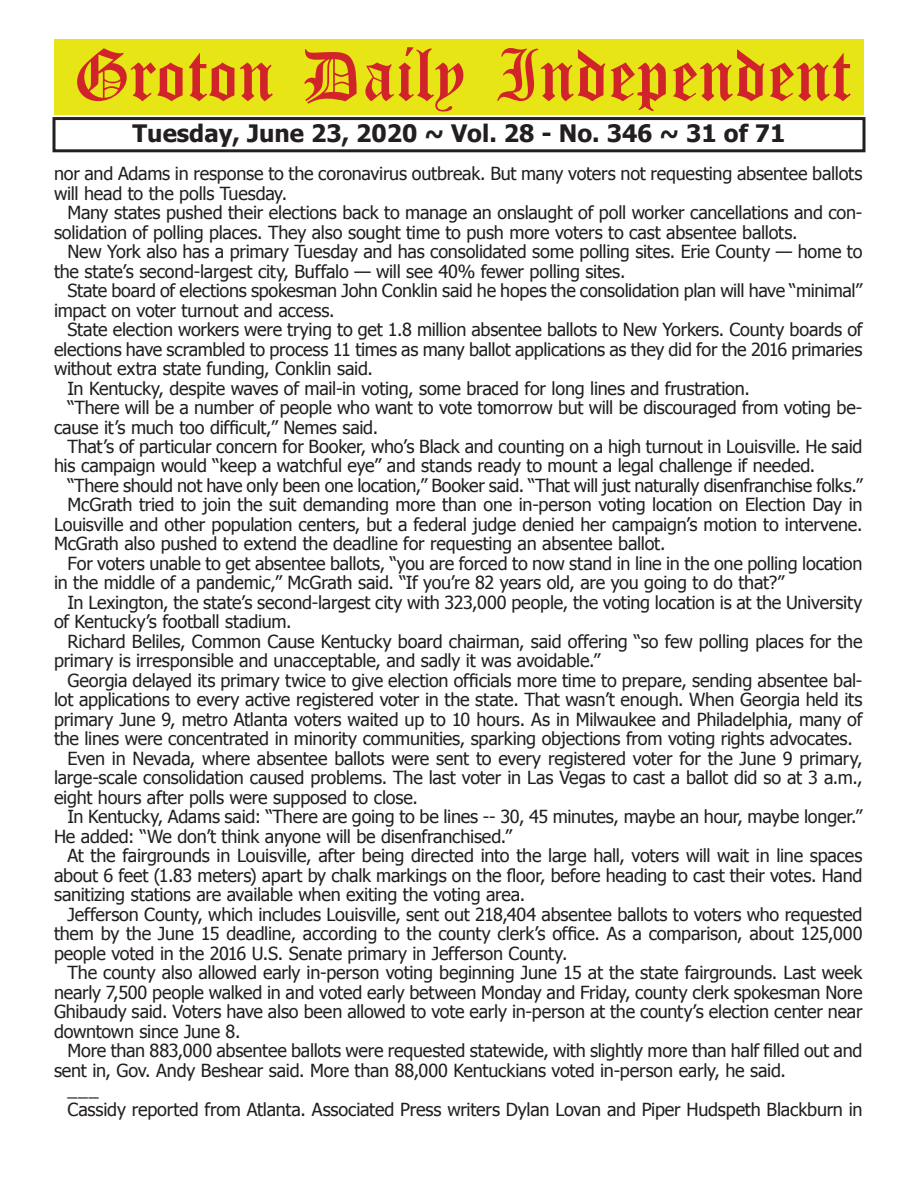
<style>
.page{position:relative;width:918px;height:1188px;background:#fff}
.page>*{position:absolute;margin:0;border:0;box-sizing:border-box;transform-origin:0 0}
.t1{font:54px "Old English Five";color:#d1232a}
.t2{font:700 24px "Tahoma";color:#231f20}
.t3{font:18px/19.5px "Tahoma";letter-spacing:-.015em;color:#231f20}
</style>
<div class="page">
<div style="left:52px;top:117px;width:814px;height:35px;border:3px solid #231f20"></div>
<div style="left:54px;top:40px;width:810px;height:75px;background:#e7e515"></div>
<h1 class="t1" style="left:73px;top:50px;width:779px">Groton Daily Independent</h1>
<h2 class="t2" style="left:133px;top:116px;width:654px">Tuesday, June 23, 2020 ~ Vol. 28 - No. 346 ~ 31 of 71</h2>
<p class="t3" style="left:54px;top:163px;width:810px">nor and Adams in response to the coronavirus outbreak. But many voters not requesting absentee ballots will head to the polls Tuesday.</p>
<p class="t3" style="left:54px;top:202px;width:810px;text-indent:14px">Many states pushed their elections back to manage an onslaught of poll worker cancellations and con&shy;solidation of polling places. They also sought time to push more voters to cast absentee ballots.</p>
<p class="t3" style="left:54px;top:241px;width:810px;text-indent:14px">New York also has a primary Tuesday and has consolidated some polling sites. Erie County — home to the state’s second-largest city, Buffalo — will see 40% fewer polling sites.</p>
<p class="t3" style="left:54px;top:280px;width:810px;text-indent:14px">State board of elections spokesman John Conklin said he hopes the consolidation plan will have “minimal” impact on voter turnout and access.</p>
<p class="t3" style="left:68px;top:319px;width:797px">State election workers were trying to get 1.8 million absentee ballots to New Yorkers. County boards of</p>
<p class="t3" style="left:54px;top:338px;width:810px">elections have scrambled to process 11 times as many ballot applications as they did for the 2016 primaries</p>
<p class="t3" style="left:54px;top:358px;width:320px">without extra state funding, Conklin said.</p>
<p class="t3" style="left:68px;top:377px;width:684px">In Kentucky, despite waves of mail-in voting, some braced for long lines and frustration.</p>
<p class="t3" style="left:68px;top:397px;width:796px">“There will be a number of people who want to vote tomorrow but will be discouraged from voting be-</p>
<p class="t3" style="left:54px;top:416px;width:326px">cause it’s much too difficult,” Nemes said.</p>
<p class="t3" style="left:68px;top:436px;width:797px">That’s of particular concern for Booker, who’s Black and counting on a high turnout in Louisville. He said</p>
<p class="t3" style="left:54px;top:455px;width:763px">his campaign would “keep a watchful eye” and stands ready to mount a legal challenge if needed.</p>
<p class="t3" style="left:68px;top:475px;width:797px">“There should not have only been one location,” Booker said. “That will just naturally disenfranchise folks.”</p>
<p class="t3" style="left:68px;top:494px;width:797px">McGrath tried to join the suit demanding more than one in-person voting location on Election Day in</p>
<p class="t3" style="left:54px;top:514px;width:810px">Louisville and other population centers, but a federal judge denied her campaign’s motion to intervene.</p>
<p class="t3" style="left:54px;top:533px;width:613px">McGrath also pushed to extend the deadline for requesting an absentee ballot.</p>
<p class="t3" style="left:68px;top:553px;width:796px">For voters unable to get absentee ballots, “you are forced to now stand in line in the one polling location</p>
<p class="t3" style="left:54px;top:572px;width:732px">in the middle of a pandemic,” McGrath said. “If you’re 82 years old, are you going to do that?”</p>
<p class="t3" style="left:68px;top:592px;width:796px">In Lexington, the state’s second-largest city with 323,000 people, the voting location is at the University</p>
<p class="t3" style="left:54px;top:611px;width:239px">of Kentucky’s football stadium.</p>
<p class="t3" style="left:68px;top:631px;width:797px">Richard Beliles, Common Cause Kentucky board chairman, said offering “so few polling places for the</p>
<p class="t3" style="left:54px;top:650px;width:548px">primary is irresponsible and unacceptable, and sadly it was avoidable.”</p>
<p class="t3" style="left:68px;top:670px;width:796px">Georgia delayed its primary twice to give election officials more time to prepare, sending absentee bal-</p>
<p class="t3" style="left:54px;top:689px;width:810px">lot applications to every active registered voter in the state. That wasn’t enough. When Georgia held its</p>
<p class="t3" style="left:54px;top:709px;width:810px">primary June 9, metro Atlanta voters waited up to 10 hours. As in Milwaukee and Philadelphia, many of</p>
<p class="t3" style="left:54px;top:728px;width:800px">the lines were concentrated in minority communities, sparking objections from voting rights advocates.</p>
<p class="t3" style="left:68px;top:748px;width:797px">Even in Nevada, where absentee ballots were sent to every registered voter for the June 9 primary,</p>
<p class="t3" style="left:54px;top:767px;width:810px">large-scale consolidation caused problems. The last voter in Las Vegas to cast a ballot did so at 3 a.m.,</p>
<p class="t3" style="left:54px;top:787px;width:366px">eight hours after polls were supposed to close.</p>
<p class="t3" style="left:68px;top:806px;width:797px">In Kentucky, Adams said: “There are going to be lines -- 30, 45 minutes, maybe an hour, maybe longer.”</p>
<p class="t3" style="left:54px;top:826px;width:460px">He added: “We don’t think anyone will be disenfranchised.”</p>
<p class="t3" style="left:68px;top:845px;width:796px">At the fairgrounds in Louisville, after being directed into the large hall, voters will wait in line spaces</p>
<p class="t3" style="left:54px;top:865px;width:810px">about 6 feet (1.83 meters) apart by chalk markings on the floor, before heading to cast their votes. Hand</p>
<p class="t3" style="left:54px;top:884px;width:473px">sanitizing stations are available when exiting the voting area.</p>
<p class="t3" style="left:68px;top:904px;width:797px">Jefferson County, which includes Louisville, sent out 218,404 absentee ballots to voters who requested</p>
<p class="t3" style="left:54px;top:923px;width:810px">them by the June 15 deadline, according to the county clerk’s office. As a comparison, about 125,000</p>
<p class="t3" style="left:54px;top:943px;width:515px">people voted in the 2016 U.S. Senate primary in Jefferson County.</p>
<p class="t3" style="left:68px;top:962px;width:796px">The county also allowed early in-person voting beginning June 15 at the state fairgrounds. Last week</p>
<p class="t3" style="left:54px;top:982px;width:810px">nearly 7,500 people walked in and voted early between Monday and Friday, county clerk spokesman Nore</p>
<p class="t3" style="left:54px;top:1001px;width:810px">Ghibaudy said. Voters have also been allowed to vote early in-person at the county’s election center near</p>
<p class="t3" style="left:54px;top:1021px;width:188px">downtown since June 8.</p>
<p class="t3" style="left:68px;top:1040px;width:796px">More than 883,000 absentee ballots were requested statewide, with slightly more than half filled out and</p>
<p class="t3" style="left:54px;top:1060px;width:733px">sent in, Gov. Andy Beshear said. More than 88,000 Kentuckians voted in-person early, he said.</p>
<p class="t3" style="left:68px;top:1079px;width:33px">___</p>
<p class="t3" style="left:68px;top:1099px;width:797px">Cassidy reported from Atlanta. Associated Press writers Dylan Lovan and Piper Hudspeth Blackburn in</p>
</div>
